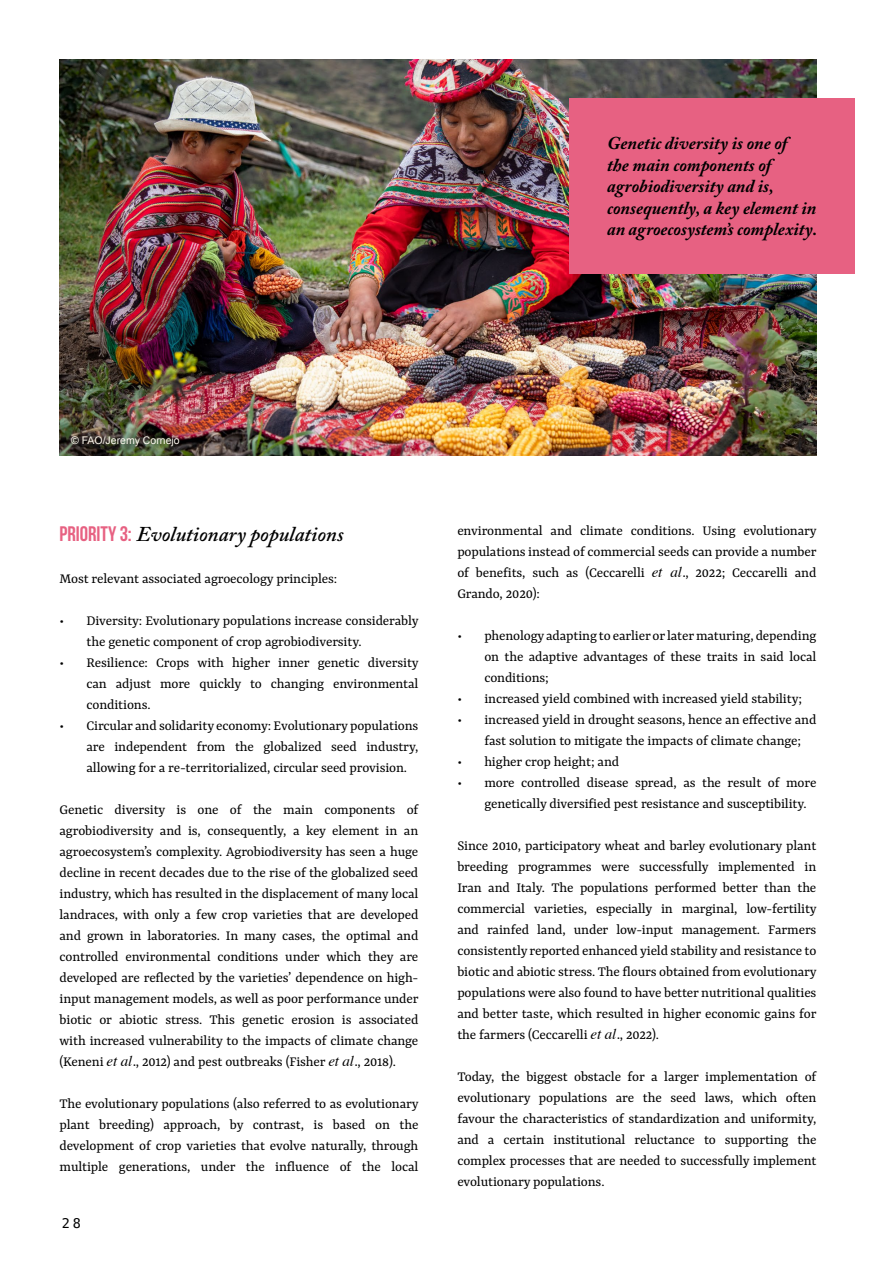
<style>
.page{position:relative;width:893px;height:1263px;background:#fff}
.page>*{position:absolute;margin:0;border:0;box-sizing:border-box;transform-origin:0 0}
.t1{font:italic 600 21px "Adobe Caslon Pro";color:#000}
.t2{font:italic 700 18px/21.6px "Adobe Caslon Pro";color:#000}
.t3{font:15px/21px "Yrsa";letter-spacing:-.01em;color:#000;text-align:justify}
.t4{font:13.5px "Hack";color:#000}
.t5{font:10.5px "Arial";color:#fffaf0}
.s1{font-family:"Bebas Neue";font-weight:400;font-style:normal;color:#e76182}
.s2{font-family:"Times";font-style:italic}
</style>
<div class="page">
<img style="left:60px;top:60px;width:756px;height:395px">
<div style="left:66px;top:431px;width:124px;height:25px;background:#000;opacity:.75"></div>
<div style="left:569px;top:98px;width:286px;height:175px;background:#e76182"></div>
<p class="t2" style="left:607px;top:132px;width:212px">Genetic diversity is one of<br>the main components of agrobiodiversity and is, consequently, a key element in an agroecosystem’s complexity.</p>
<p class="t5" style="left:71px;top:433px;width:110px">© FAO/Jeremy Cornejo</p>
<h1 class="t1" style="left:60px;top:521px;width:286px"><span class="s1">PRIORITY 3:</span> Evolutionary populations</h1>
<p class="t3" style="left:60px;top:569px;width:279px">Most relevant associated agroecology principles:</p>
<p class="t3" style="left:87px;top:611px;width:334px;text-indent:-27px">• Diversity: Evolutionary populations increase considerably the genetic component of crop agrobiodiversity.</p>
<p class="t3" style="left:87px;top:653px;width:334px;text-indent:-27px">• Resilience: Crops with higher inner genetic diversity can adjust more quickly to changing environmental conditions.</p>
<p class="t3" style="left:87px;top:716px;width:333px;text-indent:-27px">• Circular and solidarity economy: Evolutionary populations are independent from the globalized seed industry, allowing for a re-territorialized, circular seed provision.</p>
<p class="t3" style="left:60px;top:800px;width:361px">Genetic diversity is one of the main components of agrobiodiversity and is, consequently, a key element in an agroecosystem’s complexity. Agrobiodiversity has seen a huge decline in recent decades due to the rise of the globalized seed industry, which has resulted in the displacement of many local landraces, with only a few crop varieties that are developed and grown in laboratories. In many cases, the optimal and controlled environmental conditions under which they are developed are reflected by the varieties’ dependence on high&shy;input management models, as well as poor performance under biotic or abiotic stress. This genetic erosion is associated with increased vulnerability to the impacts of climate change (Keneni <span class="s2">et al.</span>, 2012) and pest outbreaks (Fisher <span class="s2">et al.</span>, 2018).</p>
<p class="t3" style="left:60px;top:1094px;width:361px">The evolutionary populations (also referred to as evolutionary plant breeding) approach, by contrast, is based on the development of crop varieties that evolve naturally, through multiple generations, under the influence of the local</p>
<p class="t4" style="left:62px;top:1215px;width:20px">28</p>
<p class="t3" style="left:457px;top:521px;width:361px">environmental and climate conditions. Using evolutionary populations instead of commercial seeds can provide a number of benefits, such as (Ceccarelli <span class="s2">et al.</span>, 2022; Ceccarelli and Grando, 2020):</p>
<p class="t3" style="left:484px;top:626px;width:334px;text-indent:-27px">• phenology adapting to earlier or later maturing, depending on the adaptive advantages of these traits in said local conditions;</p>
<p class="t3" style="left:457px;top:689px;width:346px">• increased yield combined with increased yield stability;</p>
<p class="t3" style="left:484px;top:710px;width:334px;text-indent:-27px">• increased yield in drought seasons, hence an effective and fast solution to mitigate the impacts of climate change;</p>
<p class="t3" style="left:457px;top:752px;width:163px">• higher crop height; and</p>
<p class="t3" style="left:484px;top:773px;width:334px;text-indent:-27px">• more controlled disease spread, as the result of more genetically diversified pest resistance and susceptibility.</p>
<p class="t3" style="left:457px;top:836px;width:361px">Since 2010, participatory wheat and barley evolutionary plant breeding programmes were successfully implemented in Iran and Italy. The populations performed better than the commercial varieties, especially in marginal, low-fertility and rainfed land, under low-input management. Farmers consistently reported enhanced yield stability and resistance to biotic and abiotic stress. The flours obtained from evolutionary populations were also found to have better nutritional qualities and better taste, which resulted in higher economic gains for the farmers (Ceccarelli <span class="s2">et al.</span>, 2022).</p>
<p class="t3" style="left:457px;top:1067px;width:361px">Today, the biggest obstacle for a larger implementation of evolutionary populations are the seed laws, which often favour the characteristics of standardization and uniformity, and a certain institutional reluctance to supporting the complex processes that are needed to successfully implement evolutionary populations.</p>
</div>
